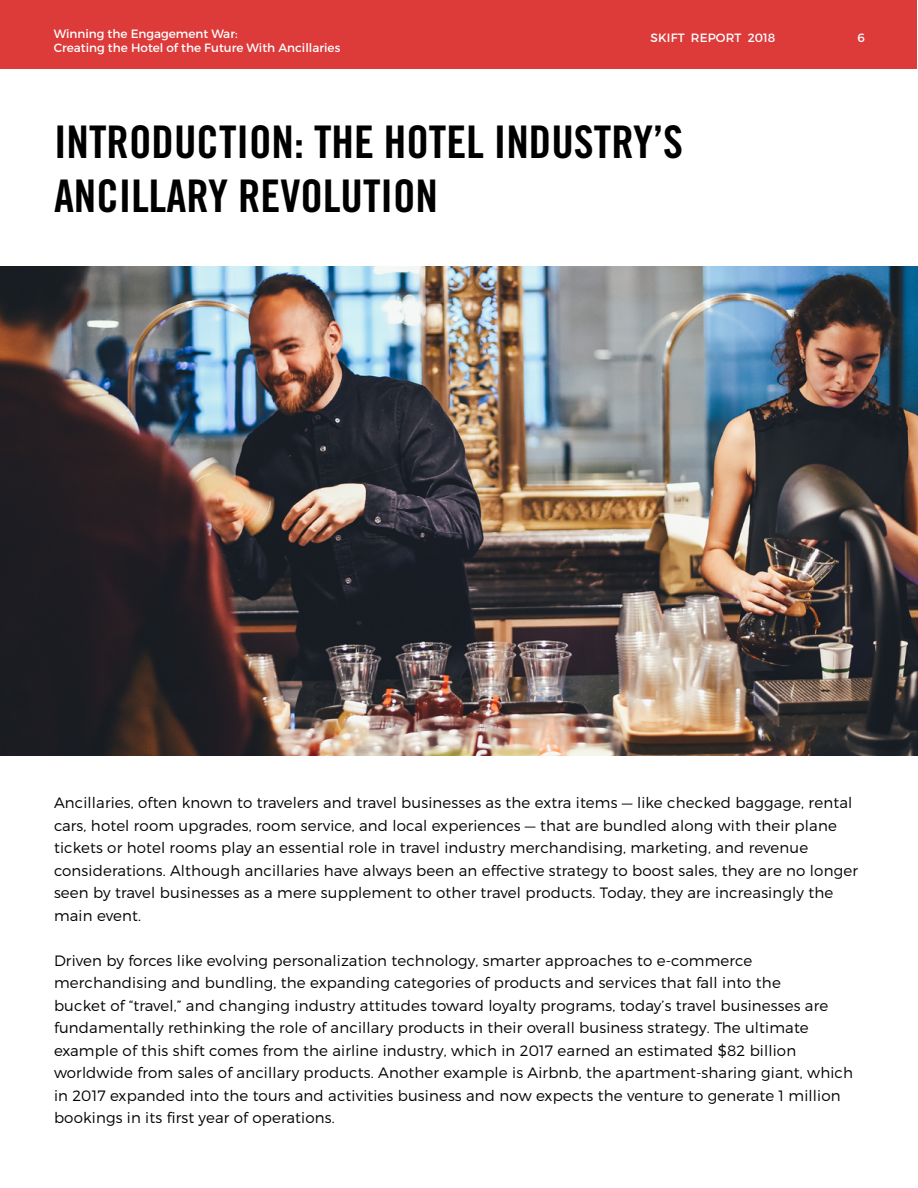
<style>
.page{position:relative;width:918px;height:1188px;background:#fff}
.page>*{position:absolute;margin:0;border:0;box-sizing:border-box;transform-origin:0 0}
.t1{font:45px/54px "Trade Gothic LT Pro Bd Cn 20";color:#000}
.t2{font:300 15px/22.5px "Montserrat";letter-spacing:.01em;color:#000}
.t3{font:12px/14.4px "Montserrat";color:#fff}
</style>
<div class="page">
<div style="left:0;top:1px;width:917px;height:68px;background:#dd3a3a"></div>
<img style="left:0;top:267px;width:918px;height:489px">
<p class="t3" style="left:54px;top:26px;width:288px">Winning the Engagement War:<br>Creating the Hotel of the Future With Ancillaries</p>
<p class="t3" style="left:651px;top:31px;width:126px">SKIFT REPORT 2018</p>
<p class="t3" style="left:857px;top:30px;width:9px">6</p>
<h1 class="t1" style="left:54px;top:115px;width:631px">INTRODUCTION: THE HOTEL INDUSTRY’S<br>ANCILLARY REVOLUTION</h1>
<p class="t2" style="left:54px;top:791px;width:805px">Ancillaries, often known to travelers and travel businesses as the extra items — like checked baggage, rental cars, hotel room upgrades, room service, and local experiences — that are bundled along with their plane tickets or hotel rooms play an essential role in travel industry merchandising, marketing, and revenue considerations. Although ancillaries have always been an effective strategy to boost sales, they are no longer seen by travel businesses as a mere supplement to other travel products. Today, they are increasingly the main event.</p>
<p class="t2" style="left:54px;top:949px;width:801px">Driven by forces like evolving personalization technology, smarter approaches to e-commerce merchandising and bundling, the expanding categories of products and services that fall into the<br>bucket of “travel,” and changing industry attitudes toward loyalty programs, today’s travel businesses are fundamentally rethinking the role of ancillary products in their overall business strategy. The ultimate example of this shift comes from the airline industry, which in 2017 earned an estimated $82 billion worldwide from sales of ancillary products. Another example is Airbnb, the apartment-sharing giant, which in 2017 expanded into the tours and activities business and now expects the venture to generate 1 million bookings in its first year of operations.</p>
</div>
